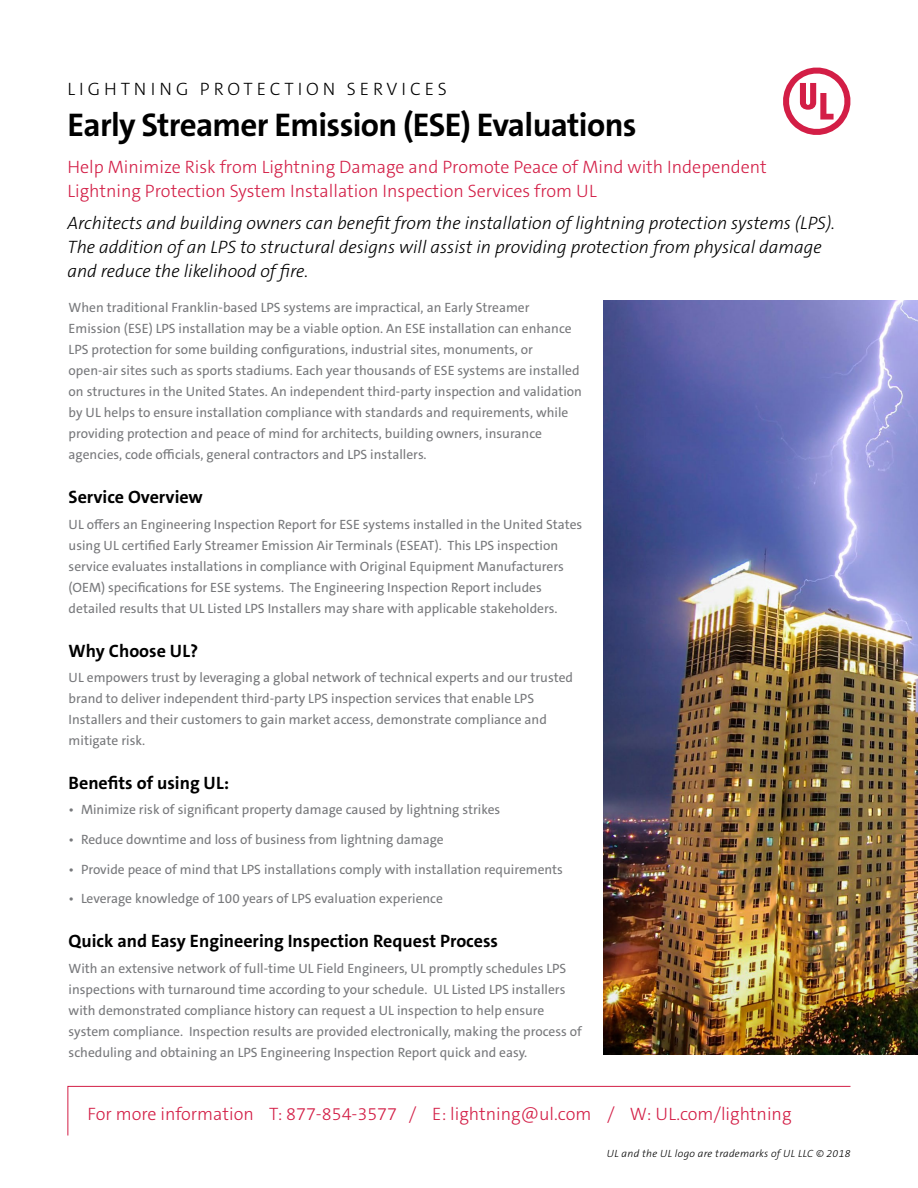
<style>
.page{position:relative;width:918px;height:1188px;background:#fff}
.page>*{position:absolute;margin:0;border:0;box-sizing:border-box;transform-origin:0 0}
.t1{font:700 33px "The Sans C5";letter-spacing:-.02em;color:#000}
.t2{font:italic 300 18px/24px "The Sans C5";color:#000}
.t3{font:300 18px/24px "The Sans C5";color:#d31e46}
.t4{font:700 18px "The Sans C5";color:#000}
.t5{font:300 18px "The Sans C5";letter-spacing:.22em;color:#000}
.t6{font:13.5px/21px "The Sans C5";color:#77787b}
.t7{font:italic 300 10.5px "The Sans C5";letter-spacing:.025em;color:#000}
</style>
<div class="page">
<img style="left:604px;top:300px;width:314px;height:754px">
<svg style="left:783px;top:67px;width:68px;height:68px"></svg>
<svg style="left:67px;top:1086px;width:784px;height:50px"></svg>
<h2 class="t5" style="left:68px;top:78px;width:381px">LIGHTNING PROTECTION SERVICES</h2>
<h1 class="t1" style="left:68px;top:104px;width:571px">Early Streamer Emission (ESE) Evaluations</h1>
<h2 class="t3" style="left:68px;top:155px;width:701px">Help Minimize Risk from Lightning Damage and Promote Peace of Mind with Independent<br>Lightning Protection System Installation Inspection Services from UL</h2>
<p class="t2" style="left:68px;top:211px;width:769px">Architects and building owners can benefit from the installation of lightning protection systems (LPS).<br>The addition of an LPS to structural designs will assist in providing protection from physical damage and reduce the likelihood of fire.</p>
<p class="t6" style="left:69px;top:297px;width:515px">When traditional Franklin-based LPS systems are impractical, an Early Streamer Emission (ESE) LPS installation may be a viable option. An ESE installation can enhance LPS protection for some building configurations, industrial sites, monuments, or open-air sites such as sports stadiums. Each year thousands of ESE systems are installed on structures in the United States. An independent third-party inspection and validation by UL helps to ensure installation compliance with standards and requirements, while providing protection and peace of mind for architects, building owners, insurance agencies, code officials, general contractors and LPS installers.</p>
<h2 class="t4" style="left:69px;top:486px;width:136px">Service Overview</h2>
<p class="t6" style="left:69px;top:514px;width:515px">UL offers an Engineering Inspection Report for ESE systems installed in the United States using UL certified Early Streamer Emission Air Terminals (ESEAT). This LPS inspection service evaluates installations in compliance with Original Equipment Manufacturers (OEM) specifications for ESE systems. The Engineering Inspection Report includes detailed results that UL Listed LPS Installers may share with applicable stakeholders.</p>
<h2 class="t4" style="left:69px;top:639px;width:131px">Why Choose UL?</h2>
<p class="t6" style="left:69px;top:667px;width:506px">UL empowers trust by leveraging a global network of technical experts and our trusted brand to deliver independent third-party LPS inspection services that enable LPS Installers and their customers to gain market access, demonstrate compliance and mitigate risk.</p>
<h2 class="t4" style="left:69px;top:771px;width:162px">Benefits of using UL:</h2>
<p class="t6" style="left:69px;top:799px;width:433px">• Minimize risk of significant property damage caused by lightning strikes</p>
<p class="t6" style="left:69px;top:829px;width:377px">• Reduce downtime and loss of business from lightning damage</p>
<p class="t6" style="left:69px;top:859px;width:496px">• Provide peace of mind that LPS installations comply with installation requirements</p>
<p class="t6" style="left:69px;top:888px;width:376px">• Leverage knowledge of 100 years of LPS evaluation experience</p>
<h2 class="t4" style="left:69px;top:930px;width:431px">Quick and Easy Engineering Inspection Request Process</h2>
<p class="t6" style="left:69px;top:958px;width:515px">With an extensive network of full-time UL Field Engineers, UL promptly schedules LPS inspections with turnaround time according to your schedule. UL Listed LPS installers with demonstrated compliance history can request a UL inspection to help ensure system compliance. Inspection results are provided electronically, making the process of scheduling and obtaining an LPS Engineering Inspection Report quick and easy.</p>
<h2 class="t3" style="left:88px;top:1102px;width:705px">For more information T: 877-854-3577 / E: lightning@ul.com / W: UL.com/lightning</h2>
<p class="t7" style="left:607px;top:1147px;width:245px">UL and the UL logo are trademarks of UL LLC © 2018</p>
</div>
